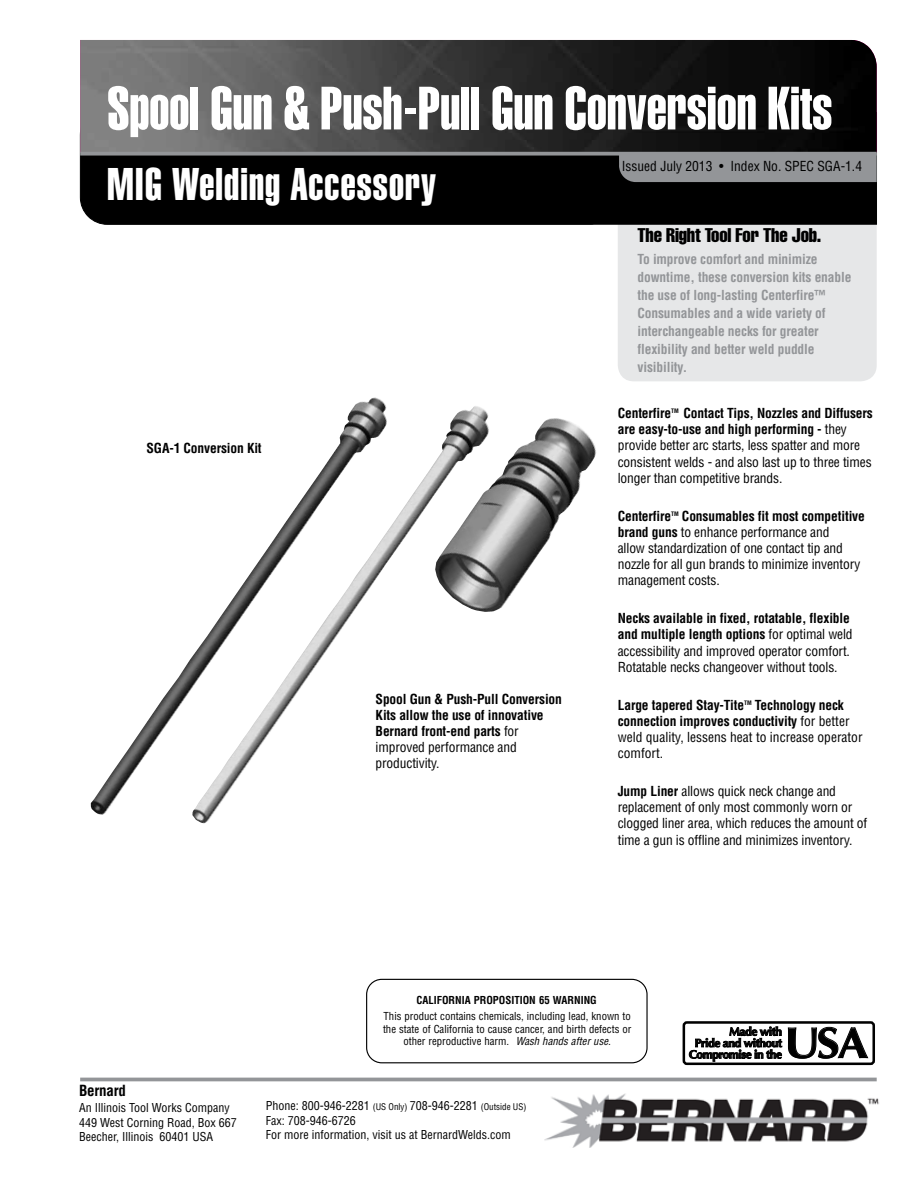
<style>
.page{position:relative;width:918px;height:1188px;background:#fff}
.page>*{position:absolute;margin:0;border:0;box-sizing:border-box;transform-origin:0 0}
.t1{font:60px "Helvetica LT Std Extra Comp";color:#fff}
.t2{font:45px "Helvetica LT Std Extra Comp";letter-spacing:.025em;color:#fff}
.t3{font:700 43.35px "Optima";color:#000;scale:1.06 1}
.t4{font:19.5px "Helvetica LT Std Comp";letter-spacing:-.01em;color:#000}
.t5{font:700 condensed 15px "Helvetica LT Std";letter-spacing:-.015em;color:#000}
.t6{font:condensed 13.5px/16.2px "Helvetica LT Std";letter-spacing:-.01em;color:#000}
.t7{font:700 condensed 13.5px/18px "Helvetica LT Std";letter-spacing:-.01em;color:#939598}
.t8{font:700 condensed 13.5px/16.2px "Helvetica LT Std";letter-spacing:-.01em;color:#000}
.t9{font:condensed 12px/14.4px "Helvetica LT Std";color:#000}
.t10{font:700 11.4px/11.4px "Optima";letter-spacing:-.035em;color:#000;text-align:right;scale:1.06 1}
.t11{font:condensed 10.8px/12.5px "Helvetica LT Std";color:#000;text-align:center}
.t12{font:700 condensed 10.8px "Helvetica LT Std";color:#000}
.t13{font:700 condensed 6px "Helvetica LT Std";color:#000}
.s1{font-weight:400}
.s2{font-weight:700}
.s3{font-style:italic}
.s4{font-size:9px}
</style>
<div class="page">
<img style="left:91px;top:397px;width:505px;height:426px">
<div style="left:618px;top:150px;width:259px;height:231px;background:#e6e7e8;border-radius:16px"></div>
<div style="left:80px;top:156px;width:797px;height:69px;background:#000"></div>
<img style="left:80px;top:40px;width:797px;height:112px">
<hr style="left:80px;top:1078px;width:797px;height:3px;background:#939598">
<svg style="left:80px;top:152px;width:797px;height:4px;background:#848588"></svg>
<div style="left:619px;top:153px;width:258px;height:29px;background:#939598"></div>
<div style="left:683px;top:1021px;width:192px;height:44px;border:5px solid #000;border-radius:2px"></div>
<div style="left:685px;top:1024px;width:187px;height:39px;background:#fff;border-radius:2px"></div>
<svg style="left:788px;top:1027px;width:81px;height:32px"></svg>
<svg style="left:689px;top:1027px;width:93px;height:34px"></svg>
<img style="left:544px;top:1093px;width:335px;height:55px">
<div style="left:366px;top:979px;width:282px;height:84px;border:1px solid #000;border-radius:15px"></div>
<h1 class="t1" style="left:107px;top:72px;width:727px">Spool Gun &amp; Push-Pull Gun Conversion Kits</h1>
<h2 class="t2" style="left:107px;top:157px;width:331px">MIG Welding Accessory</h2>
<p class="t6" style="left:622px;top:158px;width:242px">Issued July 2013 • Index No. SPEC SGA-1.4</p>
<p class="t8" style="left:147px;top:440px;width:117px">SGA-1 Conversion Kit</p>
<p class="t8" style="left:376px;top:690px;width:188px">Spool Gun &amp; Push-Pull Conversion<br>Kits allow the use of innovative<br>Bernard front-end parts <span class="s1">for improved performance and productivity.</span></p>
<h3 class="t4" style="left:638px;top:222px;width:185px">The Right Tool For The Job.</h3>
<p class="t7" style="left:638px;top:250px;width:215px">To improve comfort and minimize downtime, these conversion kits enable the use of long-lasting Centerfire™<br>Consumables and a wide variety of interchangeable necks for greater flexibility and better weld puddle visibility.</p>
<p class="t6" style="left:618px;top:405px;width:257px;text-indent:66px"><span class="s2">Contact Tips, Nozzles and Diffusers are easy-to-use and high performing -</span> they provide better arc starts, less spatter and more consistent welds - and also last up to three times longer than competitive brands.</p>
<p class="t8" style="left:618px;top:507px;width:55px">Centerfire</p>
<p class="t13" style="left:671px;top:510px;width:9px">TM</p>
<p class="t8" style="left:618px;top:405px;width:55px">Centerfire</p>
<p class="t13" style="left:671px;top:407px;width:9px">TM</p>
<p class="t6" style="left:618px;top:507px;width:249px;text-indent:64px"><span class="s2">Consumables fit most competitive brand guns</span> to enhance performance and<br>allow standardization of one contact tip and nozzle for all gun brands to minimize inventory management costs.</p>
<p class="t6" style="left:618px;top:610px;width:236px"><span class="s2">Necks available in fixed, rotatable, flexible and multiple length options</span> for optimal weld accessibility and improved operator comfort.<br>Rotatable necks changeover without tools.</p>
<p class="t8" style="left:618px;top:696px;width:128px">Large tapered Stay-Tite</p>
<p class="t13" style="left:744px;top:699px;width:9px">TM</p>
<p class="t6" style="left:618px;top:696px;width:246px;text-indent:137px"><span class="s2">Technology neck connection improves conductivity</span> for better weld quality, lessens heat to increase operator comfort.</p>
<p class="t6" style="left:618px;top:783px;width:251px"><span class="s2">Jump Liner</span> allows quick neck change and replacement of only most commonly worn or clogged liner area, which reduces the amount of time a gun is offline and minimizes inventory.</p>
<p class="t12" style="left:416px;top:993px;width:182px">CALIFORNIA PROPOSITION 65 WARNING</p>
<p class="t11" style="left:383px;top:1010px;width:250px">This product contains chemicals, including lead, known to the state of California to cause cancer, and birth defects or other reproductive harm. <span class="s3">Wash hands after use.</span></p>
<p class="t10" style="left:689px;top:1026px;width:89px">Made with<br>Pride and without<br>Compromise in the</p>
<h3 class="t3" style="left:784px;top:1018px;width:81px">USA</h3>
<p class="t5" style="left:79px;top:1081px;width:48px">Bernard</p>
<p class="t9" style="left:79px;top:1100px;width:159px">An Illinois Tool Works Company<br>449 West Corning Road, Box 667<br>Beecher, Illinois 60401 USA</p>
<p class="t5" style="left:80px;top:1094px;width:48px">Bernard</p>
<p class="t9" style="left:80px;top:1112px;width:159px">449 West Corning Road, Box 667<br>Beecher, Illinois 60401 USA</p>
<p class="t9" style="left:266px;top:1099px;width:262px">Phone: 800-946-2281 <span class="s4">(US Only)</span> 708-946-2281 <span class="s4">(Outside US)<br></span>Fax: 708-946-6726<br>For more information, visit us at BernardWelds.com</p>
</div>
